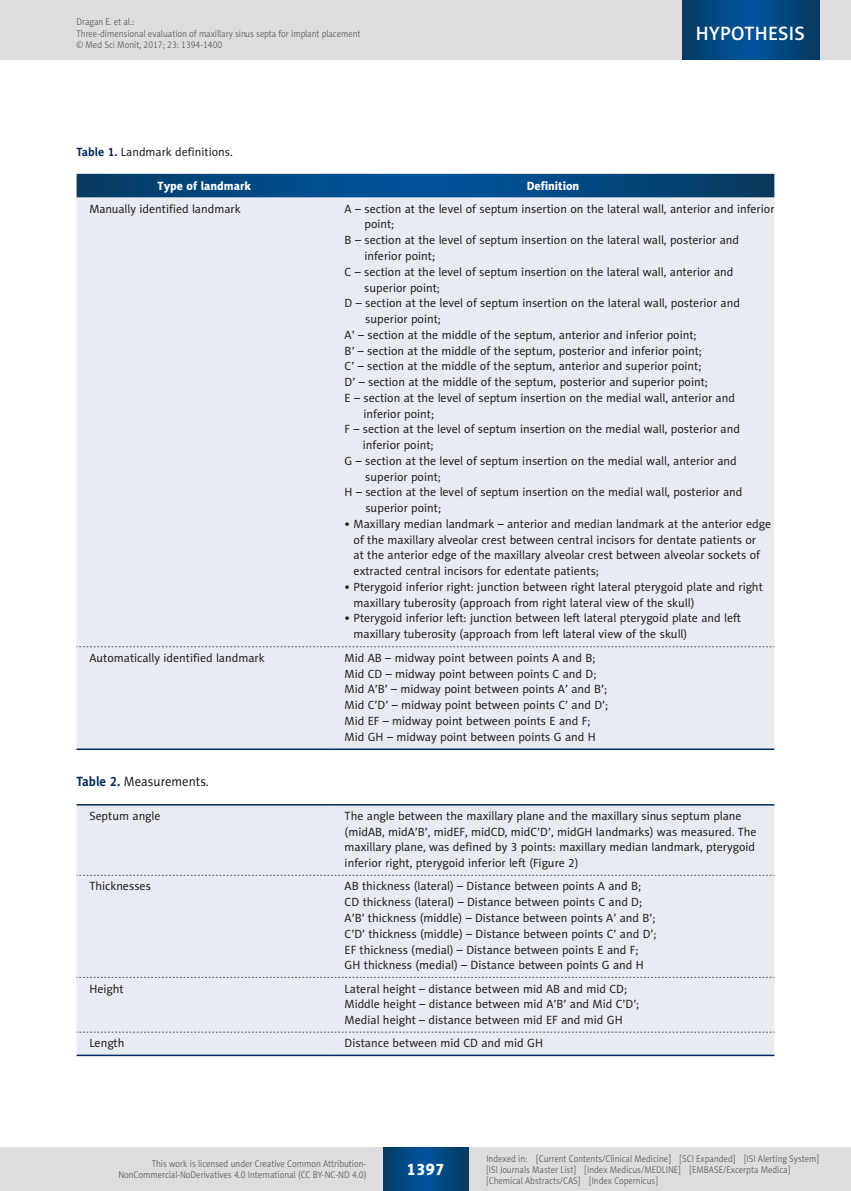
<style>
.page{position:relative;width:851px;height:1191px;background:#fff}
.page>*{position:absolute;margin:0;border:0;box-sizing:border-box;transform-origin:0 0}
.t1{font:19.5px "Naomi Sans EFN Medium";letter-spacing:.015em;color:#fff}
.t2{font:16.5px "Naomi Sans EFN Heavy";color:#fff}
.MSM_Body{font:13.5px "Naomi Sans EFN";color:#231f20;scale:.95 1}
.MSM_Tabela_zawartosc{font:12px/15.8px "Naomi Sans EFN";color:#231f20}
.MSM_Tabela_tytul{font:12px "Naomi Sans EFN";color:#231f20}
.MSM_Tabela_Head{font:12px "Naomi Sans EFN Heavy";color:#fff}
.t3{font:9.75px/11.2px "Naomi Sans EFN Light";color:#57585a;scale:.9 1}
.s1{font-weight:700;color:#00295c}
</style>
<div class="page">
<svg style="left:77px;top:174px;width:697px;height:24px;background:#084b82"></svg>
<div style="left:77px;top:198px;width:697px;height:550px;background:#e8ebf2"></div>
<svg style="left:77px;top:646px;width:697px;height:1px"></svg>
<hr style="left:77px;top:748px;width:255px;height:2px;background:#00295c">
<hr style="left:332px;top:748px;width:442px;height:2px;background:#00295c">
<div style="left:77px;top:805px;width:697px;height:249px;background:#e8ebf2"></div>
<svg style="left:77px;top:977px;width:697px;height:1px"></svg>
<hr style="left:77px;top:804px;width:255px;height:1px;background:#00295c">
<hr style="left:332px;top:804px;width:442px;height:1px;background:#00295c">
<svg style="left:77px;top:875px;width:697px;height:1px"></svg>
<svg style="left:77px;top:1032px;width:697px;height:1px"></svg>
<hr style="left:77px;top:1054px;width:255px;height:2px;background:#00295c">
<hr style="left:332px;top:1054px;width:442px;height:2px;background:#00295c">
<div style="left:0;top:1148px;width:850px;height:43px;background:#dcdddf"></div>
<svg style="left:383px;top:1147px;width:85px;height:43px;background:#02477e"></svg>
<div style="left:0;top:0;width:850px;height:60px;background:#dcdddf"></div>
<svg style="left:682px;top:0;width:137px;height:60px;background:#02477e"></svg>
<p class="t3" style="left:77px;top:16px;width:317px">Dragan E. et al.:<br>Three-dimensional evaluation of maxillary sinus septa for implant placement © Med Sci Monit, 2017; 23: 1394-1400</p>
<h1 class="t1" style="left:695px;top:22px;width:111px">HYPOTHESIS</h1>
<p class="MSM_Tabela_tytul" style="left:77px;top:145px;width:158px"><span class="s1">Table 1.</span> Landmark definitions.</p>
<p class="MSM_Tabela_Head" style="left:157px;top:179px;width:95px">Type of landmark</p>
<p class="MSM_Tabela_Head" style="left:527px;top:179px;width:54px">Definition</p>
<p class="MSM_Tabela_zawartosc" style="left:89px;top:201px;width:153px">Manually identified landmark</p>
<p class="MSM_Tabela_zawartosc" style="left:364px;top:201px;width:411px;text-indent:-20px">A – section at the level of septum insertion on the lateral wall, anterior and inferior point;</p>
<p class="MSM_Tabela_zawartosc" style="left:364px;top:232px;width:376px;text-indent:-20px">B – section at the level of septum insertion on the lateral wall, posterior and inferior point;</p>
<p class="MSM_Tabela_zawartosc" style="left:364px;top:264px;width:371px;text-indent:-20px">C – section at the level of septum insertion on the lateral wall, anterior and superior point;</p>
<p class="MSM_Tabela_zawartosc" style="left:365px;top:295px;width:376px;text-indent:-21px">D – section at the level of septum insertion on the lateral wall, posterior and superior point;</p>
<p class="MSM_Tabela_zawartosc" style="left:344px;top:327px;width:353px">A’ – section at the middle of the septum, anterior and inferior point;</p>
<p class="MSM_Tabela_zawartosc" style="left:344px;top:343px;width:359px">B’ – section at the middle of the septum, posterior and inferior point;</p>
<p class="MSM_Tabela_zawartosc" style="left:344px;top:358px;width:358px">C’ – section at the middle of the septum, anterior and superior point;</p>
<p class="MSM_Tabela_zawartosc" style="left:344px;top:374px;width:365px">D’ – section at the middle of the septum, posterior and superior point;</p>
<p class="MSM_Tabela_zawartosc" style="left:363px;top:390px;width:373px;text-indent:-19px">E – section at the level of septum insertion on the medial wall, anterior and inferior point;</p>
<p class="MSM_Tabela_zawartosc" style="left:363px;top:421px;width:378px;text-indent:-18px">F – section at the level of septum insertion on the medial wall, posterior and inferior point;</p>
<p class="MSM_Tabela_zawartosc" style="left:365px;top:453px;width:373px;text-indent:-21px">G – section at the level of septum insertion on the medial wall, anterior and superior point;</p>
<p class="MSM_Tabela_zawartosc" style="left:365px;top:484px;width:378px;text-indent:-21px">H – section at the level of septum insertion on the medial wall, posterior and superior point;</p>
<p class="MSM_Tabela_zawartosc" style="left:353px;top:516px;width:419px;text-indent:-9px">• Maxillary median landmark – anterior and median landmark at the anterior edge of the maxillary alveolar crest between central incisors for dentate patients or<br>at the anterior edge of the maxillary alveolar crest between alveolar sockets of extracted central incisors for edentate patients;</p>
<p class="MSM_Tabela_zawartosc" style="left:353px;top:579px;width:410px;text-indent:-9px">• Pterygoid inferior right: junction between right lateral pterygoid plate and right maxillary tuberosity (approach from right lateral view of the skull)</p>
<p class="MSM_Tabela_zawartosc" style="left:353px;top:610px;width:389px;text-indent:-9px">• Pterygoid inferior left: junction between left lateral pterygoid plate and left maxillary tuberosity (approach from left lateral view of the skull)</p>
<p class="MSM_Tabela_zawartosc" style="left:89px;top:650px;width:177px">Automatically identified landmark</p>
<p class="MSM_Tabela_zawartosc" style="left:344px;top:650px;width:252px">Mid AB – midway point between points A and B;</p>
<p class="MSM_Tabela_zawartosc" style="left:344px;top:666px;width:253px">Mid CD – midway point between points C and D;</p>
<p class="MSM_Tabela_zawartosc" style="left:344px;top:681px;width:264px">Mid A’B’ – midway point between points A’ and B’;</p>
<p class="MSM_Tabela_zawartosc" style="left:344px;top:697px;width:265px">Mid C’D’ – midway point between points C’ and D’;</p>
<p class="MSM_Tabela_zawartosc" style="left:344px;top:713px;width:247px">Mid EF – midway point between points E and F;</p>
<p class="MSM_Tabela_zawartosc" style="left:344px;top:729px;width:252px">Mid GH – midway point between points G and H</p>
<p class="MSM_Body" style="left:77px;top:773px;width:141px"><span class="s1">Table 2.</span> Measurements.</p>
<p class="MSM_Tabela_zawartosc" style="left:89px;top:808px;width:73px">Septum angle</p>
<p class="MSM_Tabela_zawartosc" style="left:344px;top:808px;width:413px">The angle between the maxillary plane and the maxillary sinus septum plane (midAB, midA’B’, midEF, midCD, midC’D’, midGH landmarks) was measured. The maxillary plane, was defined by 3 points: maxillary median landmark, pterygoid inferior right, pterygoid inferior left (Figure 2)</p>
<p class="MSM_Tabela_zawartosc" style="left:89px;top:878px;width:63px">Thicknesses</p>
<p class="MSM_Tabela_zawartosc" style="left:344px;top:878px;width:298px">AB thickness (lateral) – Distance between points A and B;</p>
<p class="MSM_Tabela_zawartosc" style="left:344px;top:894px;width:299px">CD thickness (lateral) – Distance between points C and D;</p>
<p class="MSM_Tabela_zawartosc" style="left:344px;top:910px;width:312px">A’B’ thickness (middle) – Distance between points A’ and B’;</p>
<p class="MSM_Tabela_zawartosc" style="left:344px;top:926px;width:313px">C’D’ thickness (middle) – Distance between points C’ and D’;</p>
<p class="MSM_Tabela_zawartosc" style="left:344px;top:941px;width:295px">EF thickness (medial) – Distance between points E and F;</p>
<p class="MSM_Tabela_zawartosc" style="left:344px;top:957px;width:300px">GH thickness (medial) – Distance between points G and H</p>
<p class="MSM_Tabela_zawartosc" style="left:89px;top:980px;width:36px">Height</p>
<p class="MSM_Tabela_zawartosc" style="left:344px;top:980px;width:284px">Lateral height – distance between mid AB and mid CD;</p>
<p class="MSM_Tabela_zawartosc" style="left:344px;top:996px;width:296px">Middle height – distance between mid A’B’ and Mid C’D’;</p>
<p class="MSM_Tabela_zawartosc" style="left:344px;top:1012px;width:279px">Medial height – distance between mid EF and mid GH</p>
<p class="MSM_Tabela_zawartosc" style="left:89px;top:1035px;width:37px">Length</p>
<p class="MSM_Tabela_zawartosc" style="left:344px;top:1035px;width:200px">Distance between mid CD and mid GH</p>
<p class="t3" style="left:118px;top:1158px;width:277px;text-align:right">This work is licensed under Creative Common Attribution-<br>NonCommercial-NoDerivatives 4.0 International (CC BY-NC-ND 4.0)</p>
<h2 class="t2" style="left:406px;top:1159px;width:40px">1397</h2>
<p class="t3" style="left:486px;top:1152px;width:371px">Indexed in: [Current Contents/Clinical Medicine] [SCI Expanded] [ISI Alerting System] [ISI Journals Master List] [Index Medicus/MEDLINE] [EMBASE/Excerpta Medica] [Chemical Abstracts/CAS] [Index Copernicus]</p>
</div>
